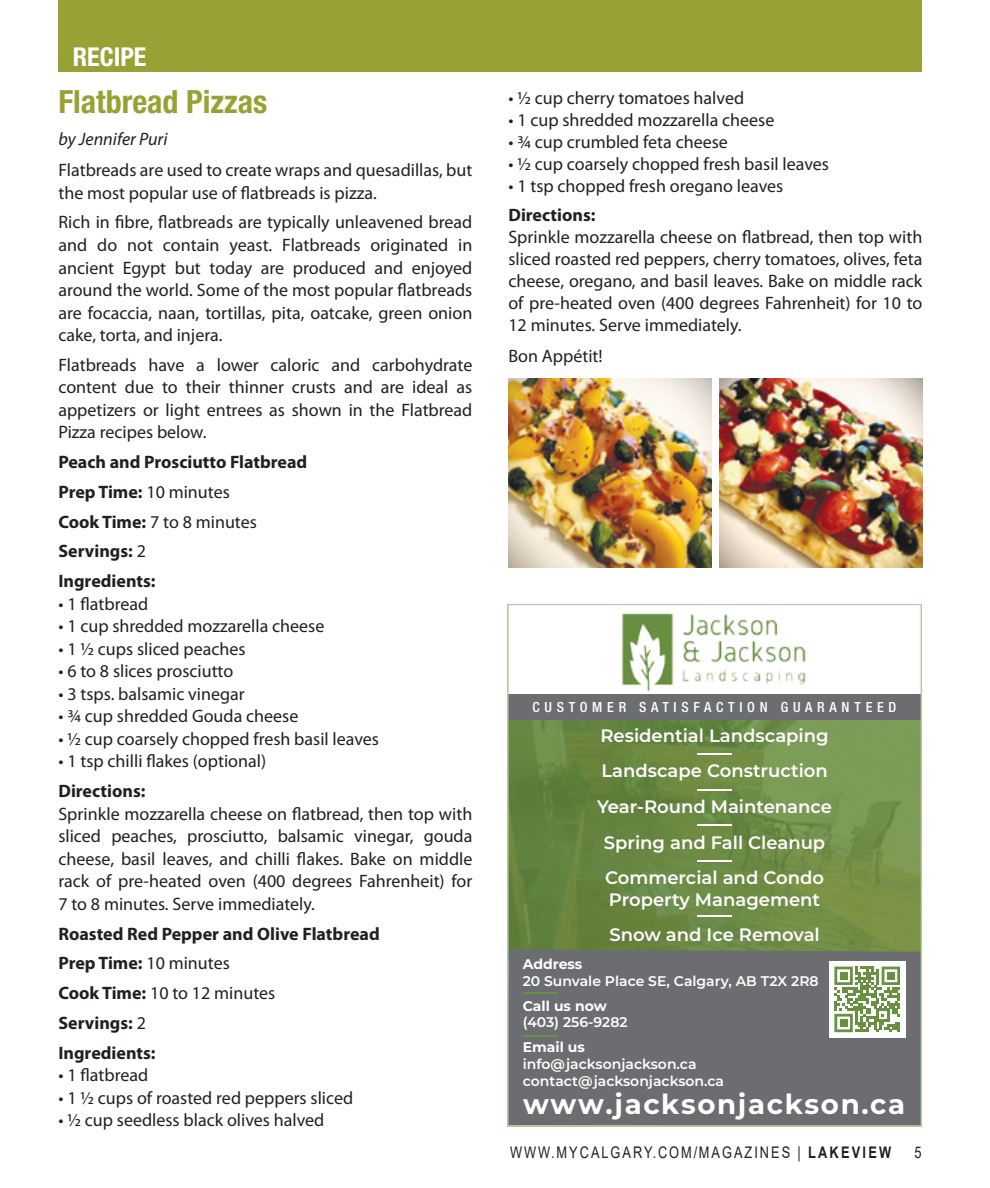
<style>
.page{position:relative;width:990px;height:1188px;background:#fff}
.page>*{position:absolute;margin:0;border:0;box-sizing:border-box;transform-origin:0 0}
.In_Around_title{font:700 condensed 32px "Helvetica Neue LT Std";color:#98a134}
.t1{font:700 27.6px "Montserrat";letter-spacing:.06em;color:#fff}
.t2{font:700 condensed 26px "Helvetica Neue LT Std";color:#fff}
.Body_text{font:18px/22.6px "Myriad Pro";color:#231f20;text-align:justify}
.Body_text-2{font:700 18px "Myriad Pro";color:#231f20}
.t3{font:600 18px/35.6px "Montserrat";color:#fff;text-align:center}
.Body_text-3{font:italic 18px "Myriad Pro";color:#231f20}
.t4{font:16px "Arial";letter-spacing:.155em;color:#231f20;scale:.8 1}
.t5{font:600 14px/16.8px "Montserrat";color:#fff}
.t6{font:500 condensed 14px "Helvetica Neue LT Std";letter-spacing:.34em;color:#fff}
.t7{font:700 14px "Montserrat";color:#fff}
.s1{font-weight:400}
.s2{font-weight:700}
</style>
<div class="page">
<svg style="left:511px;top:720px;width:408px;height:230px;background:#6d8b45"></svg>
<div style="left:508px;top:694px;width:414px;height:26px;background:#6c6d70"></div>
<div style="left:511px;top:950px;width:408px;height:173px;background:#6c6d70"></div>
<img style="left:622px;top:613px;width:184px;height:79px">
<hr style="left:697px;top:753px;width:35px;height:2px;background:#fff">
<hr style="left:697px;top:789px;width:35px;height:2px;background:#fff">
<hr style="left:697px;top:824px;width:35px;height:2px;background:#fff">
<hr style="left:697px;top:860px;width:35px;height:2px;background:#fff">
<hr style="left:697px;top:915px;width:35px;height:2px;background:#fff">
<div style="left:829px;top:961px;width:76px;height:76px;background:#fff"></div>
<svg style="left:834px;top:967px;width:66px;height:65px"></svg>
<div style="left:840px;top:972px;width:8px;height:8px;background:#689041"></div>
<div style="left:887px;top:972px;width:8px;height:8px;background:#689041"></div>
<div style="left:840px;top:1019px;width:8px;height:8px;background:#689041"></div>
<hr style="left:523px;top:992px;width:34px;height:2px;background:#689042">
<hr style="left:523px;top:1035px;width:34px;height:2px;background:#689042">
<div style="left:508px;top:604px;width:414px;height:522px;border:2px solid #b2c89e"></div>
<div style="left:58px;top:0;width:864px;height:72px;background:#98a134"></div>
<img style="left:508px;top:378px;width:203px;height:189px">
<img style="left:719px;top:378px;width:203px;height:189px">
<p class="t2" style="left:73px;top:41px;width:75px">RECIPE</p>
<p class="In_Around_title" style="left:58px;top:82px;width:211px">Flatbread Pizzas</p>
<p class="Body_text-3" style="left:58px;top:128px;width:111px">by Jennifer Puri</p>
<p class="Body_text" style="left:58px;top:159px;width:415px">Flatbreads are used to create wraps and quesadillas, but the most popular use of flatbreads is pizza.</p>
<p class="Body_text" style="left:58px;top:211px;width:416px">Rich in fibre, flatbreads are typically unleavened bread and do not contain yeast. Flatbreads originated in ancient Egypt but today are produced and enjoyed around the world. Some of the most popular flatbreads are focaccia, naan, tortillas, pita, oatcake, green onion cake, torta, and injera.</p>
<p class="Body_text" style="left:58px;top:353px;width:416px">Flatbreads have a lower caloric and carbohydrate content due to their thinner crusts and are ideal as appetizers or light entrees as shown in the Flatbread Pizza recipes below.</p>
<p class="Body_text-2" style="left:58px;top:450px;width:250px">Peach and Prosciutto Flatbread</p>
<p class="Body_text-2" style="left:58px;top:480px;width:173px">Prep Time: <span class="s1">10 minutes</span></p>
<p class="Body_text" style="left:58px;top:510px;width:200px"><span class="s2">Cook Time:</span> 7 to 8 minutes</p>
<p class="Body_text-2" style="left:58px;top:540px;width:89px">Servings: <span class="s1">2</span></p>
<p class="Body_text-2" style="left:58px;top:569px;width:99px">Ingredients:</p>
<p class="Body_text" style="left:58px;top:592px;width:91px">• 1 flatbread</p>
<p class="Body_text" style="left:58px;top:615px;width:268px">• 1 cup shredded mozzarella cheese</p>
<p class="Body_text" style="left:58px;top:637px;width:189px">• 1 ½ cups sliced peaches</p>
<p class="Body_text" style="left:58px;top:660px;width:176px">• 6 to 8 slices prosciutto</p>
<p class="Body_text" style="left:58px;top:682px;width:188px">• 3 tsps. balsamic vinegar</p>
<p class="Body_text" style="left:58px;top:705px;width:242px">• ¾ cup shredded Gouda cheese</p>
<p class="Body_text" style="left:58px;top:727px;width:322px">• ½ cup coarsely chopped fresh basil leaves</p>
<p class="Body_text" style="left:58px;top:750px;width:209px">• 1 tsp chilli flakes (optional)</p>
<p class="Body_text-2" style="left:58px;top:779px;width:89px">Directions:</p>
<p class="Body_text" style="left:58px;top:802px;width:416px">Sprinkle mozzarella cheese on flatbread, then top with sliced peaches, prosciutto, balsamic vinegar, gouda cheese, basil leaves, and chilli flakes. Bake on middle rack of pre-heated oven (400 degrees Fahrenheit) for 7 to 8 minutes. Serve immediately.</p>
<p class="Body_text-2" style="left:58px;top:922px;width:323px">Roasted Red Pepper and Olive Flatbread</p>
<p class="Body_text-2" style="left:58px;top:952px;width:173px">Prep Time: <span class="s1">10 minutes</span></p>
<p class="Body_text" style="left:58px;top:981px;width:218px"><span class="s2">Cook Time:</span> 10 to 12 minutes</p>
<p class="Body_text-2" style="left:58px;top:1011px;width:89px">Servings: <span class="s1">2</span></p>
<p class="Body_text-2" style="left:58px;top:1041px;width:99px">Ingredients:</p>
<p class="Body_text" style="left:58px;top:1063px;width:91px">• 1 flatbread</p>
<p class="Body_text" style="left:58px;top:1086px;width:296px">• 1 ½ cups of roasted red peppers sliced</p>
<p class="Body_text" style="left:58px;top:1109px;width:268px">• ½ cup seedless black olives halved</p>
<p class="Body_text" style="left:508px;top:86px;width:237px">• ½ cup cherry tomatoes halved</p>
<p class="Body_text" style="left:508px;top:108px;width:268px">• 1 cup shredded mozzarella cheese</p>
<p class="Body_text" style="left:508px;top:130px;width:221px">• ¾ cup crumbled feta cheese</p>
<p class="Body_text" style="left:508px;top:152px;width:322px">• ½ cup coarsely chopped fresh basil leaves</p>
<p class="Body_text" style="left:508px;top:174px;width:276px">• 1 tsp chopped fresh oregano leaves</p>
<p class="Body_text-2" style="left:508px;top:203px;width:89px">Directions:</p>
<p class="Body_text" style="left:508px;top:226px;width:416px;line-height:22px">Sprinkle mozzarella cheese on flatbread, then top with sliced roasted red peppers, cherry tomatoes, olives, feta cheese, oregano, and basil leaves. Bake on middle rack of pre-heated oven (400 degrees Fahrenheit) for 10 to 12 minutes. Serve immediately.</p>
<p class="Body_text" style="left:508px;top:344px;width:96px">Bon Appétit!</p>
<p class="t6" style="left:533px;top:698px;width:365px">CUSTOMER SATISFACTION GUARANTEED</p>
<p class="t3" style="left:597px;top:717px;width:237px">Residential Landscaping<br>Landscape Construction<br>Year-Round Maintenance<br>Spring and Fall Cleanup<br>Commercial and Condo</p>
<p class="t3" style="left:609px;top:881px;width:213px;text-align:left">Property Management<br>Snow and Ice Removal</p>
<p class="t7" style="left:523px;top:954px;width:61px">Address</p>
<p class="t5" style="left:523px;top:972px;width:297px">20 Sunvale Place SE, Calgary, AB T2X 2R8</p>
<p class="t7" style="left:523px;top:996px;width:86px">Call us now</p>
<p class="t5" style="left:523px;top:1014px;width:106px">(403) 256-9282</p>
<p class="t7" style="left:523px;top:1037px;width:64px">Email us</p>
<p class="t5" style="left:523px;top:1055px;width:203px">info@jacksonjackson.ca contact@jacksonjackson.ca</p>
<h2 class="t1" style="left:523px;top:1084px;width:384px">www.jacksonjackson.ca</h2>
<p class="t4" style="left:510px;top:1141px;width:478px">WWW.MYCALGARY.COM/MAGAZINES | <span class="s2">LAKEVIEW</span></p>
<p class="t4" style="left:914px;top:1141px;width:10px">5</p>
</div>
